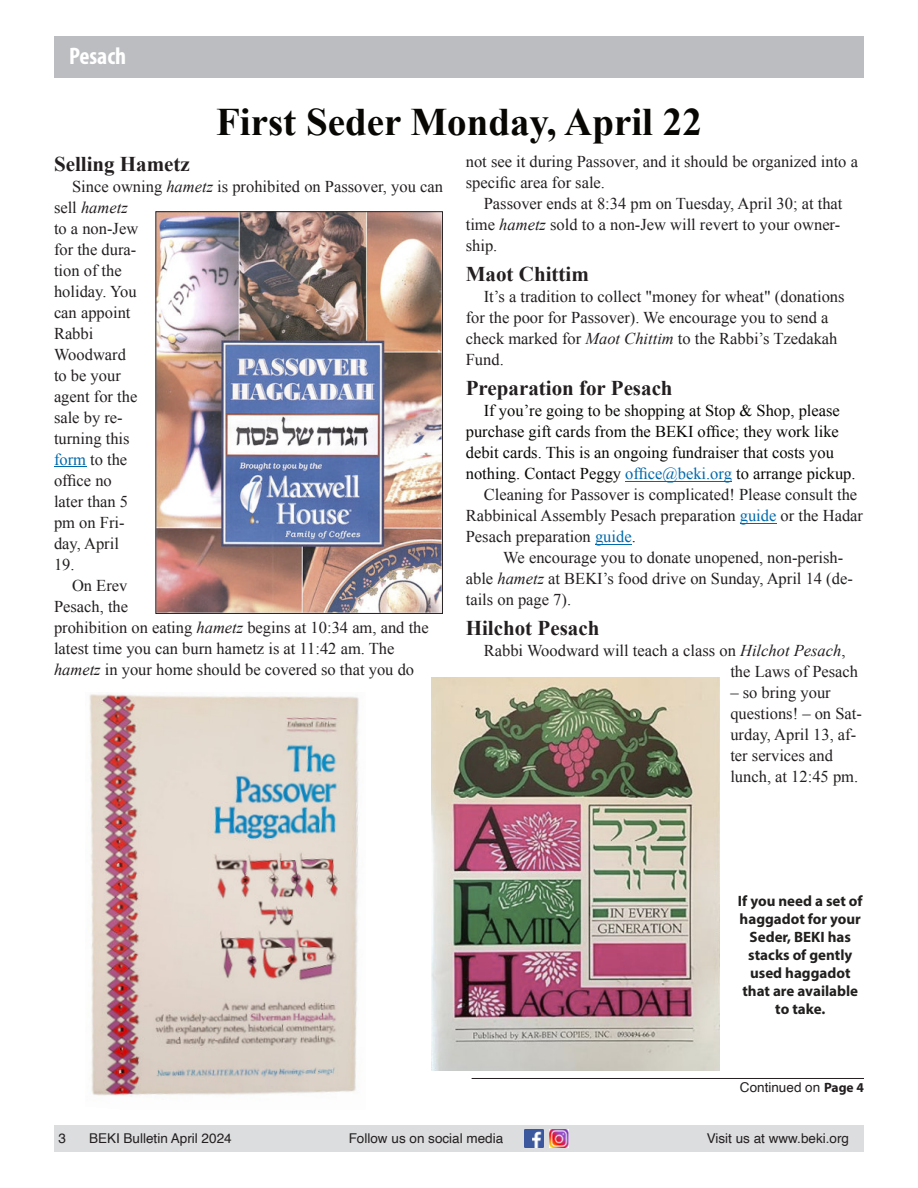
<style>
.page{position:relative;width:918px;height:1188px;background:#fff}
.page>*{position:absolute;margin:0;border:0;box-sizing:border-box;transform-origin:0 0}
.t1{font:700 39px "Times New Roman";color:#080704}
.t2{font:700 condensed 24px "Myriad Pro";color:#fff}
.t3{font:700 21px "Times New Roman";color:#231f20}
.t4{font:16.5px/21px "Times New Roman";color:#231f20}
.t5{font:16.5px "Times New Roman";color:#080704}
.t6{font:16.5px "Times New Roman";color:#22201f}
.t7{font:italic 16.5px "Times New Roman";color:#231f20}
.t8{font:700 15px/18px "Myriad Pro";color:#22201f;text-align:center}
.t9{font:13.5px "Helvetica";color:#231f20}
.s1{font-style:italic}
.s2{font-style:normal}
.s3{color:#0069ab}
.s4{color:#22201f}
.s5{color:#231f20}
.s6{font-family:"Myriad Pro";font-weight:700}
</style>
<div class="page">
<div style="left:54px;top:1125px;width:810px;height:27px;background:#dcdddf"></div>
<div style="left:54px;top:36px;width:810px;height:42px;background:#bcbdc0"></div>
<img style="left:525px;top:1129px;width:19px;height:19px">
<img style="left:550px;top:1129px;width:18px;height:19px">
<hr style="left:472px;top:1078px;width:392px;height:1px;background:#231f20">
<hr style="left:54px;top:466px;width:32px;height:1px;background:#0069ab">
<hr style="left:625px;top:481px;width:107px;height:1px;background:#0069ab">
<hr style="left:740px;top:523px;width:36px;height:1px;background:#0069ab">
<hr style="left:595px;top:544px;width:37px;height:1px;background:#0069ab">
<img style="left:158px;top:214px;width:283px;height:398px">
<div style="left:156px;top:212px;width:287px;height:402px;border:1px solid #231f20"></div>
<img style="left:89px;top:694px;width:270px;height:403px">
<img style="left:431px;top:678px;width:289px;height:392px">
<h2 class="t2" style="left:69px;top:46px;width:59px">Pesach</h2>
<h1 class="t1" style="left:216px;top:109px;width:487px">First Seder Monday, April 22</h1>
<p class="t3" style="left:54px;top:156px;width:137px">Selling Hametz</p>
<p class="t4" style="left:72px;top:177px;width:372px">Since owning <span class="s1">hametz</span> is prohibited on Passover, you can</p>
<p class="t7" style="left:54px;top:201px;width:75px"><span class="s2">sell</span> hametz</p>
<p class="t4" style="left:54px;top:219px;width:86px">to a non-Jew</p>
<p class="t4" style="left:54px;top:240px;width:84px">for the dura-</p>
<p class="t4" style="left:54px;top:261px;width:69px">tion of the</p>
<p class="t4" style="left:54px;top:282px;width:84px">holiday. You</p>
<p class="t4" style="left:54px;top:303px;width:78px">can appoint</p>
<p class="t4" style="left:54px;top:324px;width:41px">Rabbi</p>
<p class="t4" style="left:54px;top:345px;width:73px">Woodward</p>
<p class="t4" style="left:54px;top:366px;width:68px">to be your</p>
<p class="t4" style="left:54px;top:387px;width:85px">agent for the</p>
<p class="t4" style="left:54px;top:408px;width:70px">sale by re-</p>
<p class="t4" style="left:54px;top:429px;width:77px">turning this</p>
<p class="t4" style="left:54px;top:450px;width:75px"><span class="s3">form</span> to the</p>
<p class="t4" style="left:54px;top:471px;width:59px">office no</p>
<p class="t4" style="left:54px;top:492px;width:76px">later than 5</p>
<p class="t4" style="left:54px;top:513px;width:72px">pm on <span class="s4">Fri-</span></p>
<p class="t6" style="left:54px;top:537px;width:66px">day, April</p>
<p class="t6" style="left:54px;top:558px;width:22px">19<span class="s5">.</span></p>
<p class="t4" style="left:72px;top:576px;width:57px">On Erev</p>
<p class="t4" style="left:54px;top:597px;width:76px">Pesach, the</p>
<p class="t4" style="left:54px;top:618px;width:376px">prohibition on eating <span class="s1">hametz</span> begins at 10:34 am, and the</p>
<p class="t4" style="left:54px;top:639px;width:342px">latest time you can burn hametz is at 11:42 am. The</p>
<p class="t4" style="left:54px;top:660px;width:362px"><span class="s1">hametz</span> in your home should be covered so that you do</p>
<p class="t4" style="left:466px;top:153px;width:394px">not see it during Passover, and it should be organized into a specific area for sale.</p>
<p class="t4" style="left:466px;top:195px;width:378px;text-indent:18px">Passover ends at 8:34 pm on Tuesday, April 30; at that time <span class="s1">hametz</span> sold to a non-Jew will revert to your owner&shy;ship.</p>
<p class="t3" style="left:466px;top:267px;width:125px">Maot Chittim</p>
<p class="t4" style="left:466px;top:288px;width:380px;text-indent:18px">It’s a tradition to collect "money for wheat" (donations for the poor for Passover). We encourage you to send a check marked for <span class="s1">Maot Chittim</span> to the Rabbi’s Tzedakah Fund.</p>
<p class="t3" style="left:466px;top:381px;width:208px">Preparation for Pesach</p>
<p class="t5" style="left:484px;top:405px;width:358px">If you’re going to be shopping at Stop &amp; Shop, please</p>
<p class="t5" style="left:466px;top:426px;width:375px">purchase gift cards from the BEKI office; they work like</p>
<p class="t5" style="left:466px;top:447px;width:370px">debit cards. This is an ongoing fundraiser that costs you</p>
<p class="t5" style="left:466px;top:468px;width:391px">nothing. Contact Peggy <span class="s3">office@beki.org</span> to arrange pickup.</p>
<p class="t4" style="left:484px;top:486px;width:375px">Cleaning for Passover is complicated! Please consult the</p>
<p class="t4" style="left:466px;top:507px;width:399px">Rabbinical Assembly Pesach preparation <span class="s3">guide</span> or the Hadar</p>
<p class="t4" style="left:466px;top:528px;width:171px">Pesach preparation <span class="s3">guide</span>.</p>
<p class="t4" style="left:503px;top:549px;width:342px">We encourage you to donate unopened, non-perish-</p>
<p class="t4" style="left:466px;top:570px;width:389px">able <span class="s1">hametz</span> at BEKI’s food drive on Sunday, April 14 (de-</p>
<p class="t4" style="left:466px;top:591px;width:107px">tails on page 7).</p>
<p class="t3" style="left:466px;top:621px;width:135px">Hilchot Pesach</p>
<p class="t4" style="left:730px;top:642px;width:129px;text-indent:-247px">Rabbi Woodward will teach a class on <span class="s1">Hilchot Pesach</span>, the Laws of Pesach</p>
<p class="t4" style="left:730px;top:684px;width:133px">– so bring your questions! – on Sat&shy;urday, April 13, af&shy;ter services and lunch, at 12:45 pm.</p>
<p class="t8" style="left:738px;top:893px;width:126px">If you need a set of haggadot for your<br>Seder, BEKI has stacks of gently used haggadot that are available to take.</p>
<p class="t9" style="left:740px;top:1082px;width:126px">Continued on <span class="s6">Page 4</span></p>
<p class="t9" style="left:59px;top:1133px;width:9px">3</p>
<p class="t9" style="left:89px;top:1133px;width:144px">BEKI Bulletin April 2024</p>
<p class="t9" style="left:349px;top:1133px;width:156px">Follow us on social media</p>
<p class="t9" style="left:707px;top:1133px;width:144px">Visit us at www.beki.org</p>
</div>
